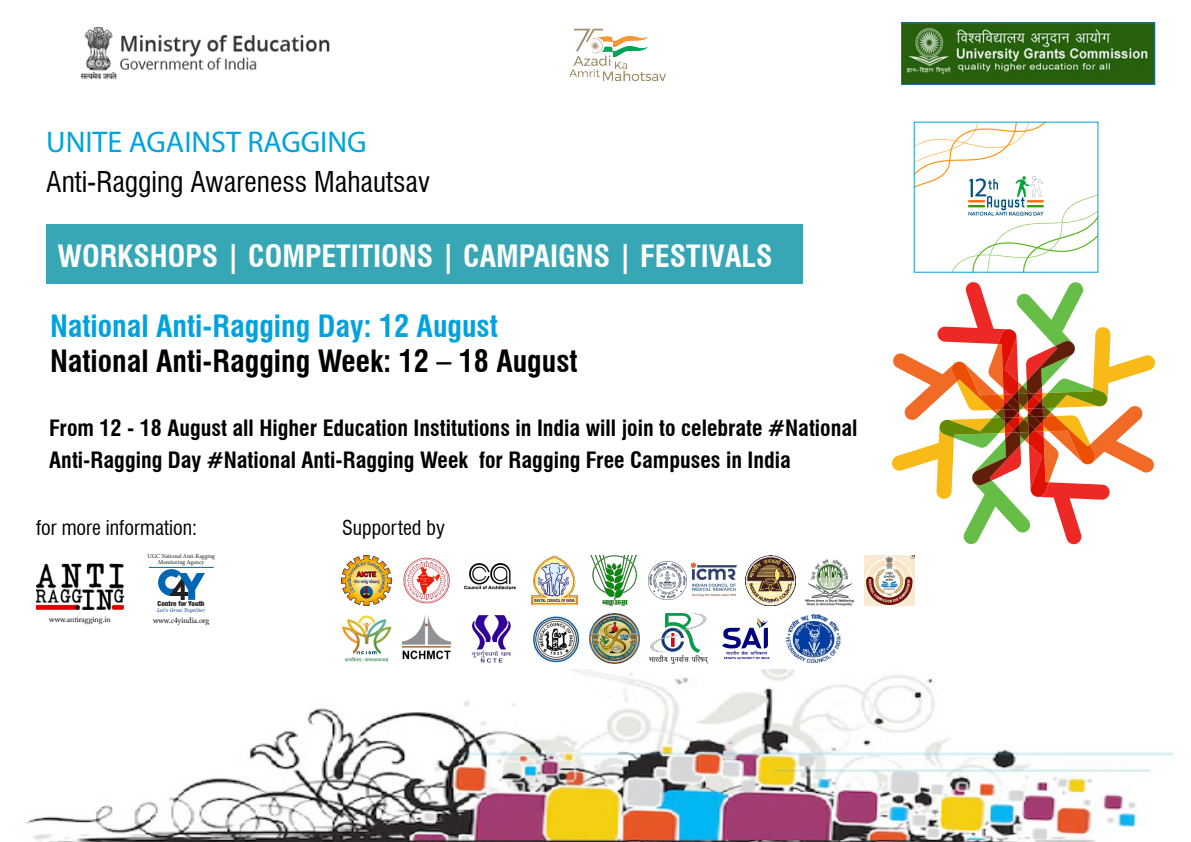
<style>
.page{position:relative;width:1191px;height:842px;background:#fff}
.page>*{position:absolute;margin:0;border:0;box-sizing:border-box;transform-origin:0 0}
.main_text{font:700 condensed 30px "Swiss 721 BT";color:#fff}
.main_text-2{font:700 condensed 30px "Swiss 721 BT";color:#000}
.main_text-3{font:700 condensed 30px "Swiss 721 BT";color:#00a2dd}
.main_text-4{font:30px "Myriad Pro";color:#00a2dd}
.main_text-5{font:condensed 28px "Swiss 721 BT";color:#000}
.main_text-6{font:700 condensed 22px/32px "Swiss 721 BT";color:#000}
.main_text-7{font:condensed 20px "Swiss 721 BT";color:#000}
.t1{font:8px "Adobe Caslon Pro";letter-spacing:-.01em;color:#000}
.t2{font:900 condensed 7px "Helvetica Neue LT Pro";letter-spacing:.005em;color:#231f20}
.t3{font:6px/6px "Minion Pro";letter-spacing:-.015em;color:#231f20;text-align:center}
.t4{font:4.7px "News 701 BT Italic A";color:#0f4d96}
</style>
<div class="page">
<img style="left:916px;top:124px;width:180px;height:146px">
<svg style="left:892px;top:282px;width:263px;height:262px"></svg>
<img style="left:26px;top:669px;width:1149px;height:173px">
<img style="left:80px;top:27px;width:250px;height:52px">
<img style="left:903px;top:25px;width:249px;height:57px">
<div style="left:46px;top:225px;width:756px;height:59px;background:#37a7b6"></div>
<img style="left:569px;top:28px;width:97px;height:53px">
<img style="left:342px;top:615px;width:50px;height:48px">
<img style="left:401px;top:616px;width:50px;height:44px">
<img style="left:532px;top:616px;width:48px;height:48px">
<img style="left:589px;top:614px;width:50px;height:50px">
<img style="left:649px;top:614px;width:58px;height:50px">
<img style="left:722px;top:618px;width:48px;height:42px">
<img style="left:471px;top:615px;width:40px;height:48px">
<img style="left:784px;top:614px;width:58px;height:49px">
<img style="left:342px;top:556px;width:50px;height:50px">
<img style="left:745px;top:556px;width:50px;height:49px">
<img style="left:403px;top:557px;width:47px;height:47px">
<img style="left:805px;top:559px;width:49px;height:47px">
<img style="left:464px;top:563px;width:52px;height:27px">
<img style="left:864px;top:556px;width:50px;height:50px">
<img style="left:531px;top:556px;width:47px;height:50px">
<img style="left:591px;top:556px;width:46px;height:50px">
<img style="left:648px;top:561px;width:88px;height:39px">
<img style="left:36px;top:563px;width:88px;height:47px">
<svg style="left:158px;top:569px;width:47px;height:31px"></svg>
<hr style="left:149px;top:567px;width:65px;height:1px;background:#0066a2">
<p class="main_text-4" style="left:46px;top:123px;width:322px">UNITE AGAINST RAGGING</p>
<p class="main_text-5" style="left:46px;top:165px;width:385px">Anti-Ragging Awareness Mahautsav</p>
<p class="main_text" style="left:58px;top:238px;width:716px">WORKSHOPS | COMPETITIONS | CAMPAIGNS | FESTIVALS</p>
<p class="main_text-3" style="left:50px;top:309px;width:449px">National Anti-Ragging Day: 12 August</p>
<p class="main_text-2" style="left:50px;top:344px;width:529px">National Anti-Ragging Week: 12 – 18 August</p>
<p class="main_text-6" style="left:49px;top:412px;width:809px">From 12 - 18 August all Higher Education Institutions in India will join to celebrate #National<br>Anti-Ragging Day #National Anti-Ragging Week for Ragging Free Campuses in India</p>
<p class="main_text-7" style="left:36px;top:516px;width:163px">for more information:</p>
<p class="main_text-7" style="left:342px;top:516px;width:104px">Supported by</p>
<p class="t3" style="left:148px;top:553px;width:69px">UGC National Anti-Ragging<br>Monitoring Agency</p>
<p class="t1" style="left:49px;top:615px;width:63px">www.antiragging.in</p>
<p class="t2" style="left:158px;top:599px;width:48px">Centre for Youth</p>
<p class="t4" style="left:157px;top:607px;width:49px">Let’s Grow Together</p>
<p class="t1" style="left:153px;top:615px;width:58px">www.c4yindia.org</p>
</div>
